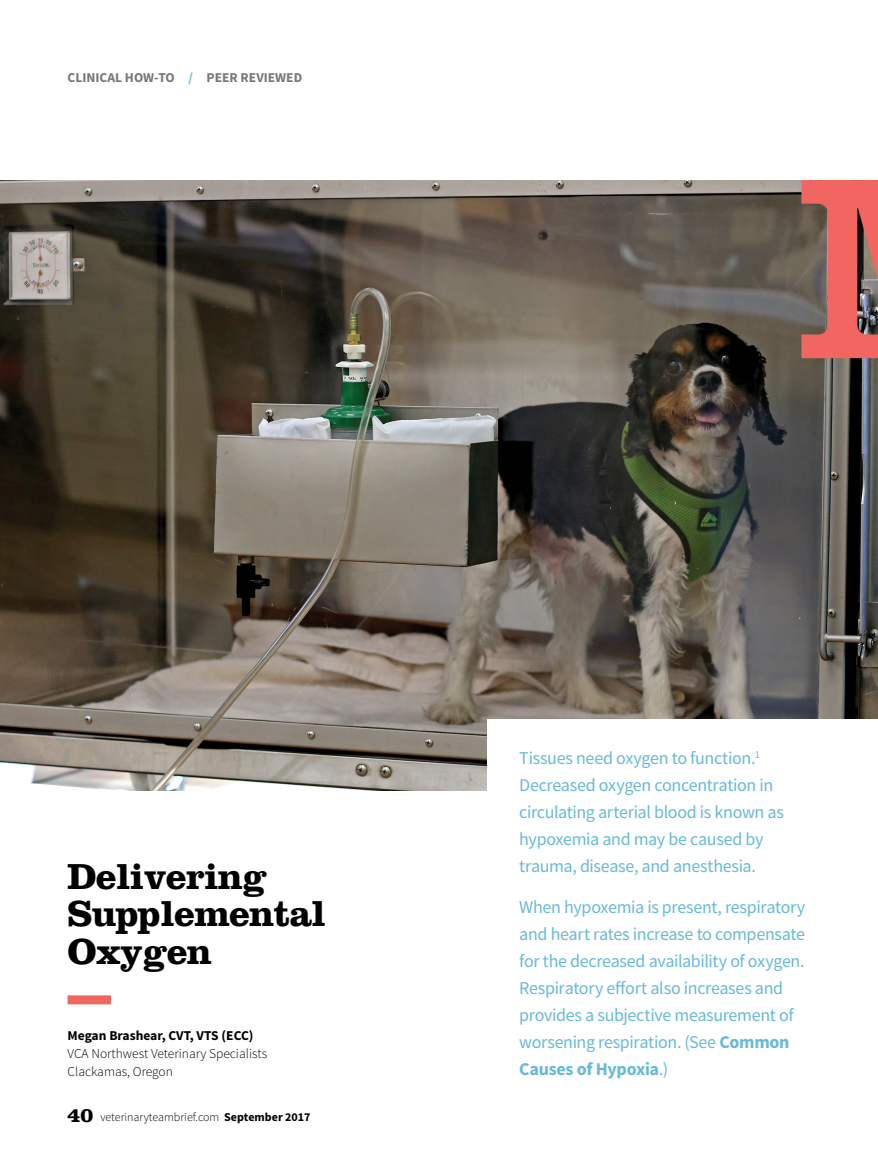
<style>
.page{position:relative;width:878px;height:1175px;background:#fff}
.page>*{position:absolute;margin:0;border:0;box-sizing:border-box;transform-origin:0 0}
.t1{font:700 37.5px/37.5px "Clarendon LT Std";letter-spacing:-.02em;color:#000}
.t2{font:18px/27px "Source Sans Pro";letter-spacing:-.02em;color:#68b9d9}
.t3{font:300 13.5px/18px "Source Sans Pro";color:#000}
.t4{font:700 13.5px "Source Sans Pro";color:#77787b}
.t5{font:700 13.5px "Source Sans Pro";color:#000}
.t6{font:300 12px "Source Sans Pro";color:#000}
.s1{color:#68b9d9}
.s2{font-family:"Clarendon LT Std";font-weight:700;font-size:21px}
.s3{font-weight:700}
</style>
<div class="page">
<div style="left:68px;top:995px;width:43px;height:9px;background:#f16661"></div>
<img style="left:0;top:180px;width:878px;height:611px">
<div style="left:488px;top:719px;width:390px;height:418px;background:#fff"></div>
<svg style="left:801px;top:180px;width:77px;height:178px"></svg>
<p class="t4" style="left:68px;top:69px;width:236px">CLINICAL HOW-TO <span class="s1">/</span> PEER REVIEWED</p>
<h1 class="t1" style="left:68px;top:857px;width:260px">Delivering<br>Supplemental<br>Oxygen</h1>
<p class="t5" style="left:68px;top:1027px;width:187px">Megan Brashear, CVT, VTS (ECC)</p>
<p class="t3" style="left:68px;top:1045px;width:201px">VCA Northwest Veterinary Specialists<br>Clackamas, Oregon</p>
<p class="t6" style="left:68px;top:1109px;width:244px"><span class="s2">40</span> veterinaryteambrief.com <span class="s3">September 2017</span></p>
<p class="t2" style="left:519px;top:745px;width:266px">Tissues need oxygen to function.<sup>1<br></sup>Decreased oxygen concentration in circulating arterial blood is known as hypoxemia and may be caused by trauma, disease, and anesthesia.</p>
<p class="t2" style="left:519px;top:893px;width:287px">When hypoxemia is present, respiratory and heart rates increase to compensate for the decreased availability of oxygen.<br>Respiratory effort also increases and provides a subjective measurement of worsening respiration. (See <span class="s3">Common Causes of Hypoxia</span>.)</p>
</div>
